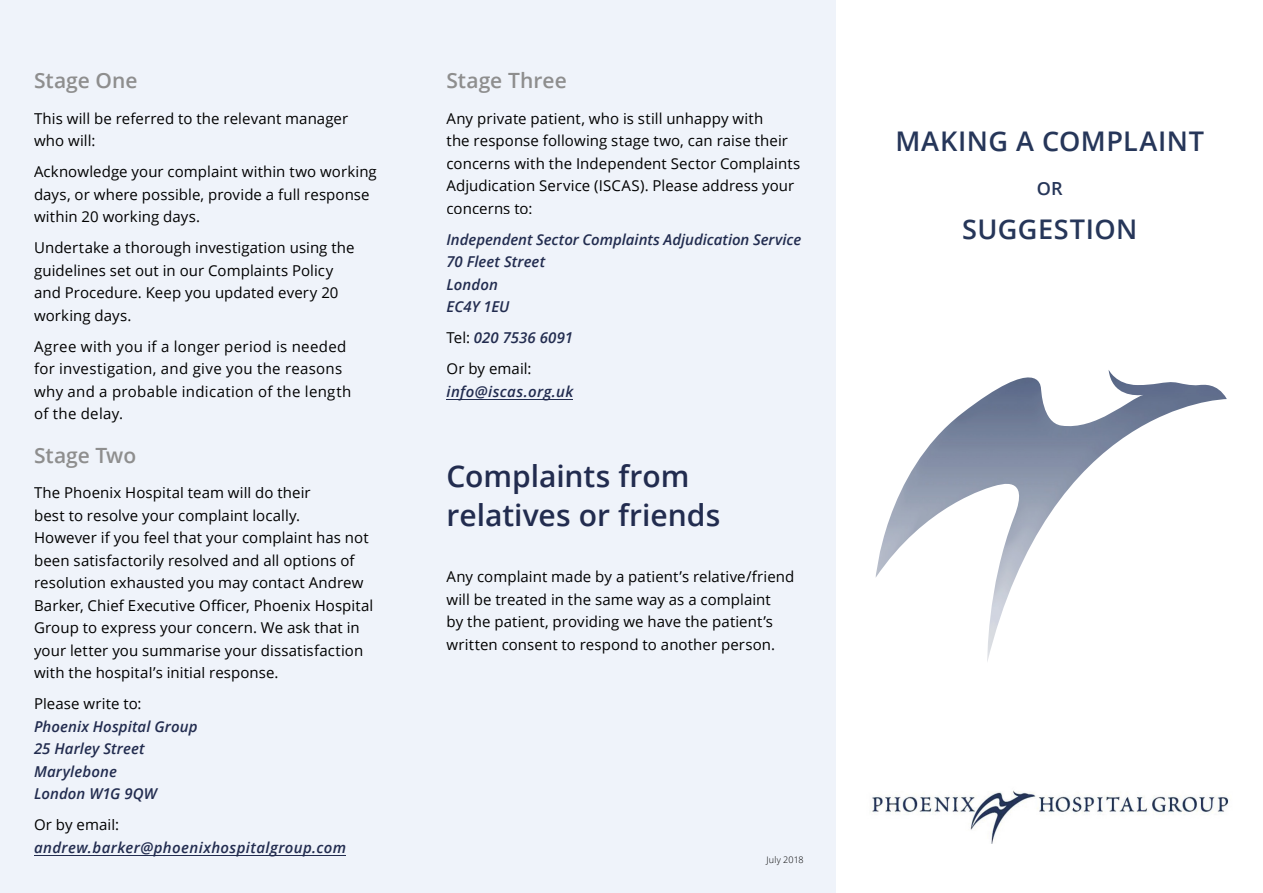
<style>
.page{position:relative;width:1263px;height:893px;background:#fff}
.page>*{position:absolute;margin:0;border:0;box-sizing:border-box;transform-origin:0 0}
.t1{font:600 30px/39px "Open Sans";color:#222c4f}
.t2{font:600 27.15px "Open Sans";letter-spacing:.015em;color:#263659}
.t3{font:600 21px "Open Sans";color:#8e8e8e}
.t4{font:600 18px "Open Sans";color:#263659}
.t5{font:15px/22.5px "Open Sans";letter-spacing:.005em;color:#000}
.t6{font:italic 600 15px/22.5px "Open Sans";letter-spacing:.005em;color:#222c4f}
.t7{font:italic 600 15px "Open Sans";letter-spacing:.025em;color:#222c4f}
.t8{font:italic 600 15px "Open Sans";letter-spacing:.03em;color:#222c4f}
.t9{font:300 9px "Open Sans";letter-spacing:.015em;color:#000}
.s1{font-weight:600;font-style:italic;color:#222c4f}
</style>
<div class="page">
<div style="left:0;top:0;width:864px;height:893px;background:#eff3fa"></div>
<div style="left:836px;top:0;width:427px;height:893px;background:#fff"></div>
<hr style="left:34px;top:855px;width:312px;height:1px;background:#222c4f">
<hr style="left:446px;top:399px;width:127px;height:1px;background:#222c4f">
<img style="left:876px;top:370px;width:350px;height:292px">
<img style="left:871px;top:790px;width:358px;height:53px">
<h3 class="t3" style="left:34px;top:66px;width:105px">Stage One</h3>
<p class="t5" style="left:34px;top:107px;width:316px">This will be referred to the relevant manager who will:</p>
<p class="t5" style="left:34px;top:160px;width:344px">Acknowledge your complaint within two working days, or where possible, provide a full response within 20 working days.</p>
<p class="t5" style="left:34px;top:236px;width:322px">Undertake a thorough investigation using the guidelines set out in our Complaints Policy and Procedure. Keep you updated every 20 working days.</p>
<p class="t5" style="left:34px;top:335px;width:319px">Agree with you if a longer period is needed for investigation, and give you the reasons why and a probable indication of the length of the delay.</p>
<h3 class="t3" style="left:34px;top:441px;width:104px">Stage Two</h3>
<p class="t5" style="left:34px;top:481px;width:341px">The Phoenix Hospital team will do their<br>best to resolve your complaint locally.<br>However if you feel that your complaint has not been satisfactorily resolved and all options of resolution exhausted you may contact Andrew Barker, Chief Executive Officer, Phoenix Hospital Group to express your concern. We ask that in your letter you summarise your dissatisfaction with the hospital’s initial response.</p>
<p class="t5" style="left:34px;top:692px;width:109px">Please write to:</p>
<p class="t6" style="left:34px;top:715px;width:165px">Phoenix Hospital Group<br>25 Harley Street<br>Marylebone<br>London W1G 9QW</p>
<p class="t5" style="left:34px;top:813px;width:87px">Or by email:</p>
<p class="t7" style="left:34px;top:837px;width:314px">andrew.barker@phoenixhospitalgroup.com</p>
<h3 class="t3" style="left:446px;top:66px;width:122px">Stage Three</h3>
<p class="t5" style="left:446px;top:107px;width:355px">Any private patient, who is still unhappy with<br>the response following stage two, can raise their concerns with the Independent Sector Complaints Adjudication Service (ISCAS). Please address your concerns to:</p>
<p class="t6" style="left:446px;top:228px;width:356px">Independent Sector Complaints Adjudication Service<br>70 Fleet Street<br>London<br>EC4Y 1EU</p>
<p class="t5" style="left:446px;top:322px;width:128px;line-height:31px">Tel: <span class="s1">020 7536 6091<br></span>Or by email:</p>
<p class="t8" style="left:446px;top:381px;width:128px">info@iscas.org.uk</p>
<h1 class="t1" style="left:446px;top:456px;width:275px">Complaints from relatives or friends</h1>
<p class="t5" style="left:446px;top:565px;width:349px">Any complaint made by a patient’s relative/friend will be treated in the same way as a complaint<br>by the patient, providing we have the patient’s written consent to respond to another person.</p>
<p class="t9" style="left:766px;top:854px;width:39px">July 2018</p>
<h2 class="t2" style="left:895px;top:123px;width:310px">MAKING A COMPLAINT</h2>
<p class="t4" style="left:1037px;top:176px;width:28px">OR</p>
<h2 class="t2" style="left:962px;top:210px;width:177px">SUGGESTION</h2>
</div>
